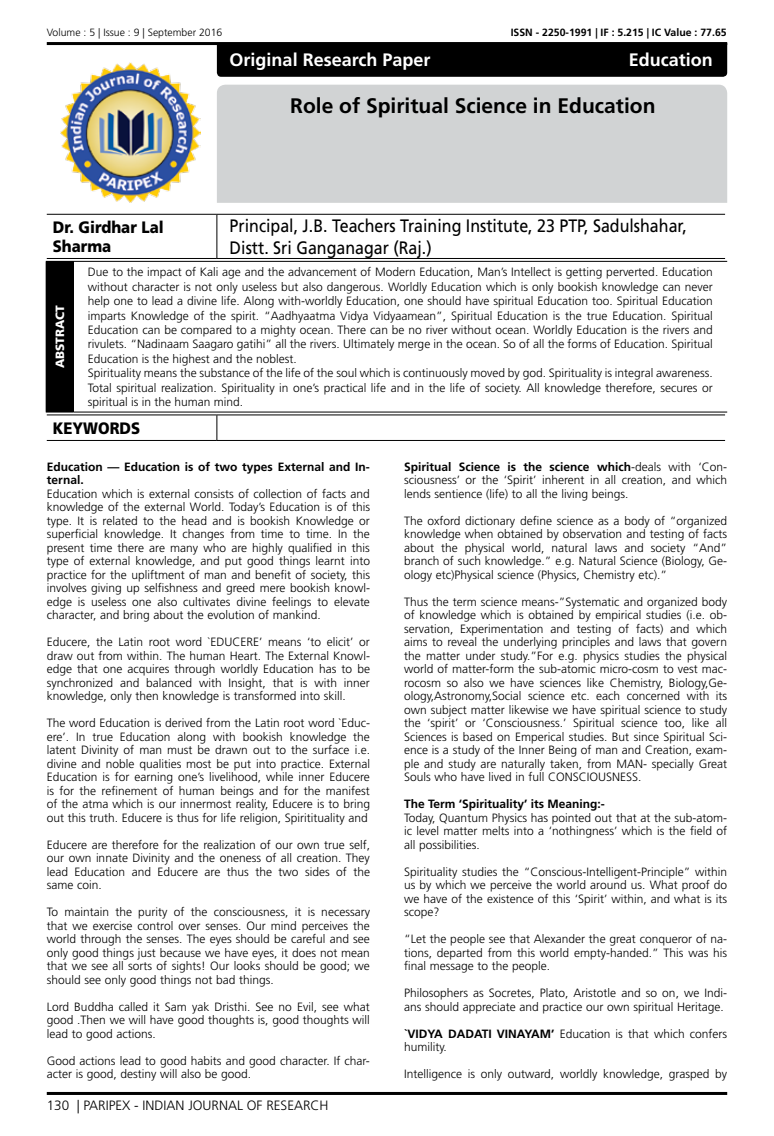
<style>
.page{position:relative;width:774px;height:1136px;background:#fff}
.page>*{position:absolute;margin:0;border:0;box-sizing:border-box;transform-origin:0 0}
.t1{font:700 21px "Frutiger LT Std";color:#000}
.t2{font:18px/21.6px "Frutiger LT Std";color:#000;scale:.89 1}
.t3{font:700 18px "Frutiger LT Std";color:#fff}
.t4{font:900 16.5px/19.8px "Frutiger LT Std";color:#000;scale:.9 1}
.t5{font:300 13.5px "Frutiger LT Std";color:#000}
.t6{font:300 12px/13.5px "Frutiger LT Std";color:#000;text-align:justify}
.t7{font:700 12px/13.5px "Frutiger LT Std";color:#000}
.t8{font:900 12px "Frutiger LT Std";color:#fff}
.t9{font:700 10.5px "Frutiger LT Std";color:#000}
.t10{font:300 10.5px "Frutiger LT Std";color:#000}
.s1{font-weight:700}
</style>
<div class="page">
<hr style="left:47px;top:42px;width:680px;height:3px;background:#000">
<hr style="left:47px;top:1091px;width:680px;height:3px;background:#000">
<div style="left:217px;top:85px;width:510px;height:118px;background:#d1d3d4"></div>
<div style="left:217px;top:45px;width:510px;height:32px;background:#000"></div>
<img style="left:61px;top:63px;width:139px;height:140px">
<hr style="left:47px;top:214px;width:170px;height:1px;background:#000">
<hr style="left:217px;top:214px;width:508px;height:1px;background:#000">
<hr style="left:216px;top:215px;width:1px;height:43px;background:#000">
<hr style="left:47px;top:258px;width:170px;height:1px;background:#000">
<hr style="left:217px;top:258px;width:508px;height:1px;background:#000">
<hr style="left:47px;top:414px;width:170px;height:1px;background:#000">
<hr style="left:217px;top:414px;width:508px;height:1px;background:#000">
<svg style="left:216px;top:415px;width:1px;height:25px"></svg>
<hr style="left:47px;top:440px;width:170px;height:1px;background:#000">
<hr style="left:217px;top:440px;width:508px;height:1px;background:#000">
<div style="left:46px;top:261px;width:27px;height:151px;background:#000"></div>
<hr style="left:73px;top:261px;width:654px;height:1px;background:#000">
<hr style="left:73px;top:262px;width:1px;height:149px;background:#000">
<hr style="left:73px;top:411px;width:654px;height:1px;background:#000">
<p class="t10" style="left:47px;top:27px;width:177px">Volume : 5 | Issue : 9 | September 2016</p>
<p class="t9" style="left:511px;top:27px;width:217px">ISSN - 2250-1991 | IF : 5.215 | IC Value : 77.65</p>
<h2 class="t3" style="left:230px;top:49px;width:202px">Original Research Paper</h2>
<h2 class="t3" style="left:629px;top:49px;width:86px">Education</h2>
<h1 class="t1" style="left:290px;top:93px;width:367px">Role of Spiritual Science in Education</h1>
<h3 class="t4" style="left:53px;top:217px;width:125px">Dr. Girdhar Lal<br>Sharma</h3>
<h2 class="t2" style="left:230px;top:215px;width:515px">Principal, J.B. Teachers Training Institute, 23 PTP, Sadulshahar,<br>Distt. Sri Ganganagar (Raj.)</h2>
<p class="t8" style="left:53px;top:368px;width:65px;rotate:-90deg">ABSTRACT</p>
<p class="t6" style="left:88px;top:265px;width:626px;line-height:14.4px;text-align:left">Due to the impact of Kali age and the advancement of Modern Education, Man’s Intellect is getting perverted. Education without character is not only useless but also dangerous. Worldly Education which is only bookish knowledge can never help one to lead a divine life. Along with-worldly Education, one should have spiritual Education too. Spiritual Education imparts Knowledge of the spirit. “Aadhyaatma Vidya Vidyaamean”, Spiritual Education is the true Education. Spiritual Education can be compared to a mighty ocean. There can be no river without ocean. Worldly Education is the rivers and rivulets. “Nadinaam Saagaro gatihi” all the rivers. Ultimately merge in the ocean. So of all the forms of Education. Spiritual Education is the highest and the noblest.<br>Spirituality means the substance of the life of the soul which is continuously moved by god. Spirituality is integral awareness.<br>Total spiritual realization. Spirituality in one’s practical life and in the life of society. All knowledge therefore, secures or spiritual is in the human mind.</p>
<h3 class="t4" style="left:53px;top:418px;width:99px">KEYWORDS</h3>
<p class="t7" style="left:47px;top:459px;width:325px">Education — Education is of two types External and In&shy;ternal.</p>
<p class="t6" style="left:47px;top:487px;width:325px">Education which is external consists of collection of facts and knowledge of the external World. Today’s Education is of this type. It is related to the head and is bookish Knowledge or superficial knowledge. It changes from time to time. In the present time there are many who are highly qualified in this type of external knowledge, and put good things learnt into practice for the upliftment of man and benefit of society, this involves giving up selfishness and greed mere bookish knowl&shy;edge is useless one also cultivates divine feelings to elevate character, and bring about the evolution of mankind.</p>
<p class="t6" style="left:47px;top:635px;width:325px">Educere, the Latin root word `EDUCERE’ means ‘to elicit’ or draw out from within. The human Heart. The External Knowl&shy;edge that one acquires through worldly Education has to be synchronized and balanced with Insight, that is with inner knowledge, only then knowledge is transformed into skill.</p>
<p class="t6" style="left:47px;top:716px;width:325px">The word Education is derived from the Latin root word `Educ&shy;ere’. In true Education along with bookish knowledge the latent Divinity of man must be drawn out to the surface i.e. divine and noble qualities most be put into practice. External Education is for earning one’s livelihood, while inner Educere is for the refinement of human beings and for the manifest of the atma which is our innermost reality, Educere is to bring out this truth. Educere is thus for life religion, Spiritituality and</p>
<p class="t6" style="left:47px;top:838px;width:325px">Educere are therefore for the realization of our own true self, our own innate Divinity and the oneness of all creation. They lead Education and Educere are thus the two sides of the same coin.</p>
<p class="t6" style="left:47px;top:905px;width:325px">To maintain the purity of the consciousness, it is necessary that we exercise control over senses. Our mind perceives the world through the senses. The eyes should be careful and see only good things just because we have eyes, it does not mean that we see all sorts of sights! Our looks should be good; we should see only good things not bad things.</p>
<p class="t6" style="left:47px;top:1000px;width:325px">Lord Buddha called it Sam yak Dristhi. See no Evil, see what good .Then we will have good thoughts is, good thoughts will lead to good actions.</p>
<p class="t6" style="left:47px;top:1054px;width:325px">Good actions lead to good habits and good character. If char&shy;acter is good, destiny will also be good.</p>
<p class="t5" style="left:47px;top:1097px;width:283px">130 | PARIPEX - INDIAN JOURNAL OF RESEARCH</p>
<p class="t6" style="left:404px;top:460px;width:325px"><span class="s1">Spiritual Science is the science which</span>-deals with ‘Con&shy;sciousness’ or the ‘Spirit’ inherent in all creation, and which lends sentience (life) to all the living beings.</p>
<p class="t6" style="left:404px;top:514px;width:325px">The oxford dictionary define science as a body of “organized knowledge when obtained by observation and testing of facts about the physical world, natural laws and society “And” branch of such knowledge.” e.g. Natural Science (Biology, Ge&shy;ology etc)Physical science (Physics, Chemistry etc).”</p>
<p class="t6" style="left:404px;top:595px;width:325px">Thus the term science means-”Systematic and organized body of knowledge which is obtained by empirical studies (i.e. ob&shy;servation, Experimentation and testing of facts) and which aims to reveal the underlying principles and laws that govern the matter under study.”For e.g. physics studies the physical world of matter-form the sub-atomic micro-cosm to vest mac&shy;rocosm so also we have sciences like Chemistry, Biology,Ge&shy;ology,Astronomy,Social science etc. each concerned with its own subject matter likewise we have spiritual science to study the ‘spirit’ or ‘Consciousness.’ Spiritual science too, like all Sciences is based on Emperical studies. But since Spiritual Sci&shy;ence is a study of the Inner Being of man and Creation, exam&shy;ple and study are naturally taken, from MAN- specially Great Souls who have lived in full CONSCIOUSNESS.</p>
<p class="t7" style="left:404px;top:797px;width:202px">The Term ‘Spirituality’ its Meaning:-</p>
<p class="t6" style="left:404px;top:811px;width:325px">Today, Quantum Physics has pointed out that at the sub-atom&shy;ic level matter melts into a ‘nothingness’ which is the field of all possibilities.</p>
<p class="t6" style="left:404px;top:865px;width:325px">Spirituality studies the “Conscious-Intelligent-Principle” within us by which we perceive the world around us. What proof do we have of the existence of this ‘Spirit’ within, and what is its scope?</p>
<p class="t6" style="left:404px;top:932px;width:325px">“Let the people see that Alexander the great conqueror of na&shy;tions, departed from this world empty-handed.” This was his final message to the people.</p>
<p class="t6" style="left:404px;top:986px;width:325px">Philosophers as Socretes, Plato, Aristotle and so on, we Indi&shy;ans should appreciate and practice our own spiritual Heritage.</p>
<p class="t6" style="left:404px;top:1027px;width:325px"><span class="s1">`VIDYA DADATI VINAYAM’</span> Education is that which confers humility.</p>
<p class="t6" style="left:404px;top:1067px;width:325px">Intelligence is only outward, worldly knowledge, grasped by</p>
</div>
